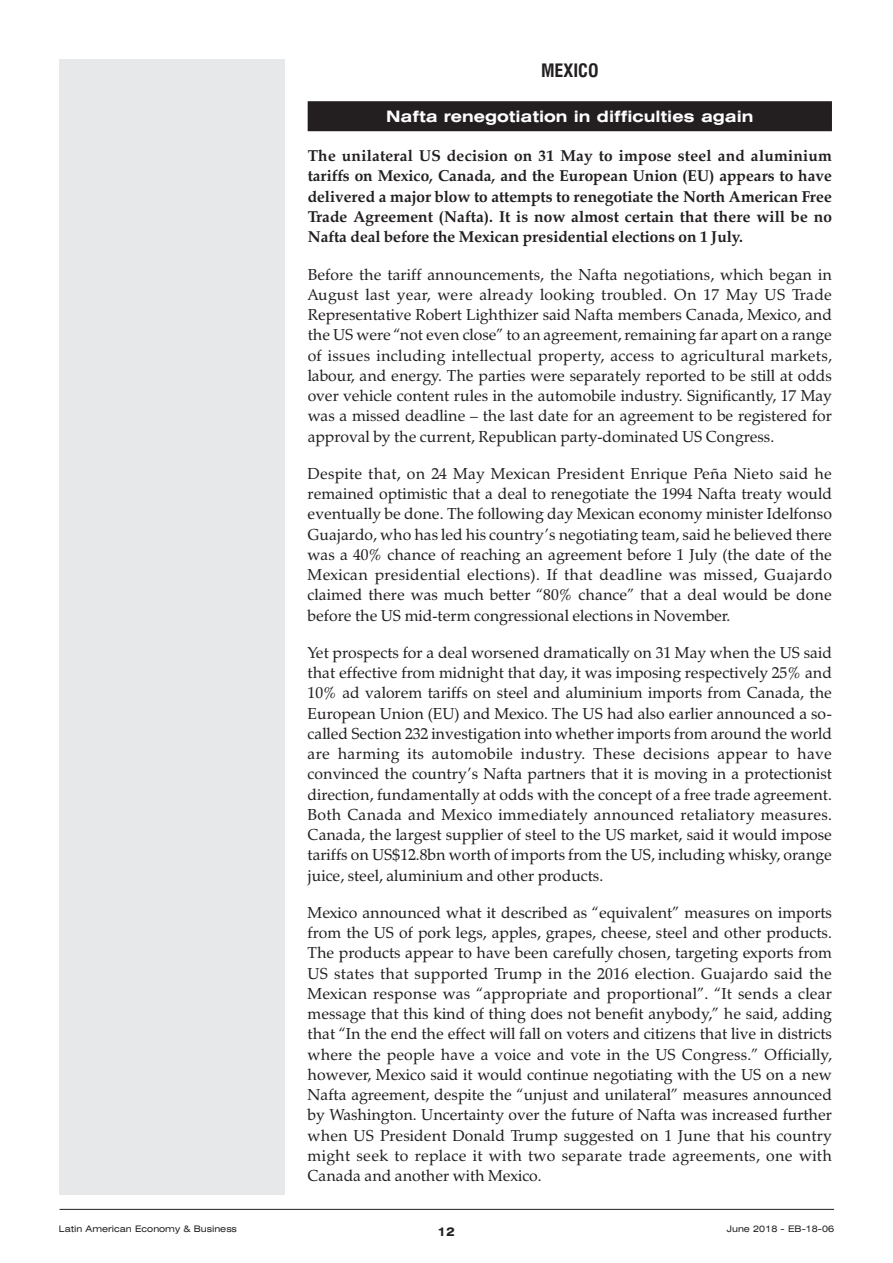
<style>
.page{position:relative;width:893px;height:1263px;background:#fff}
.page>*{position:absolute;margin:0;border:0;box-sizing:border-box;transform-origin:0 0}
.t1{font:700 condensed 18px "Swiss 721 BT";color:#231f20}
.t2{font:15.75px/20.2px "Zapf Calligraphic 801 BT";color:#231f20;text-align:justify}
.t3{font:700 15.75px/20.2px "Zapf Calligraphic 801 BT";color:#231f20;text-align:justify}
.t4{font:700 expanded 15.75px "Swiss 721 BT";color:#fff}
.t5{font:700 expanded 12px "Swiss 721 BT";color:#231f20}
.t6{font:expanded 9px "Swiss 721 BT";color:#231f20}
</style>
<div class="page">
<div style="left:308px;top:101px;width:524px;height:30px;background:#231f20"></div>
<div style="left:60px;top:60px;width:225px;height:1135px;background:#e7e8e9"></div>
<hr style="left:60px;top:1209px;width:774px;height:1px;background:#231f20">
<p class="t1" style="left:541px;top:60px;width:59px">MExICO</p>
<p class="t4" style="left:386px;top:108px;width:369px">Nafta renegotiation in difficulties again</p>
<p class="t3" style="left:308px;top:146px;width:526px">The unilateral US decision on 31 May to impose steel and aluminium tariffs on Mexico, Canada, and the European Union (EU) appears to have delivered a major blow to attempts to renegotiate the North American Free Trade Agreement (Nafta). It is now almost certain that there will be no Nafta deal before the Mexican presidential elections on 1 July.</p>
<p class="t2" style="left:308px;top:264px;width:526px">Before the tariff announcements, the Nafta negotiations, which began in August last year, were already looking troubled. On 17 May US Trade Representative Robert Lighthizer said Nafta members Canada, Mexico, and the US were “not even close” to an agreement, remaining far apart on a range of issues including intellectual property, access to agricultural markets, labour, and energy. The parties were separately reported to be still at odds over vehicle content rules in the automobile industry. Significantly, 17 May was a missed deadline – the last date for an agreement to be registered for approval by the current, Republican party-dominated US Congress.</p>
<p class="t2" style="left:308px;top:463px;width:526px">Despite that, on 24 May Mexican President Enrique Peña Nieto said he remained optimistic that a deal to renegotiate the 1994 Nafta treaty would eventually be done. The following day Mexican economy minister Idelfonso Guajardo, who has led his country’s negotiating team, said he believed there was a 40% chance of reaching an agreement before 1 July (the date of the Mexican presidential elections). If that deadline was missed, Guajardo claimed there was much better “80% chance” that a deal would be done before the US mid-term congressional elections in November.</p>
<p class="t2" style="left:308px;top:642px;width:526px">Yet prospects for a deal worsened dramatically on 31 May when the US said that effective from midnight that day, it was imposing respectively 25% and 10% ad valorem tariffs on steel and aluminium imports from Canada, the European Union (EU) and Mexico. The US had also earlier announced a so&shy;called Section 232 investigation into whether imports from around the world are harming its automobile industry. These decisions appear to have convinced the country’s Nafta partners that it is moving in a protectionist direction, fundamentally at odds with the concept of a free trade agreement.<br>Both Canada and Mexico immediately announced retaliatory measures.<br>Canada, the largest supplier of steel to the US market, said it would impose tariffs on US$12.8bn worth of imports from the US, including whisky, orange juice, steel, aluminium and other products.</p>
<p class="t2" style="left:308px;top:902px;width:526px">Mexico announced what it described as “equivalent” measures on imports from the US of pork legs, apples, grapes, cheese, steel and other products.<br>The products appear to have been carefully chosen, targeting exports from US states that supported Trump in the 2016 election. Guajardo said the Mexican response was “appropriate and proportional”. “It sends a clear message that this kind of thing does not benefit anybody,” he said, adding that “In the end the effect will fall on voters and citizens that live in districts where the people have a voice and vote in the US Congress.” Officially, however, Mexico said it would continue negotiating with the US on a new Nafta agreement, despite the “unjust and unilateral” measures announced by Washington. Uncertainty over the future of Nafta was increased further when US President Donald Trump suggested on 1 June that his country might seek to replace it with two separate trade agreements, one with Canada and another with Mexico.</p>
<p class="t6" style="left:59px;top:1224px;width:180px">Latin American Economy &amp; Business</p>
<p class="t5" style="left:437px;top:1225px;width:19px">12</p>
<p class="t6" style="left:727px;top:1224px;width:109px">June 2018 - EB-18-06</p>
</div>
